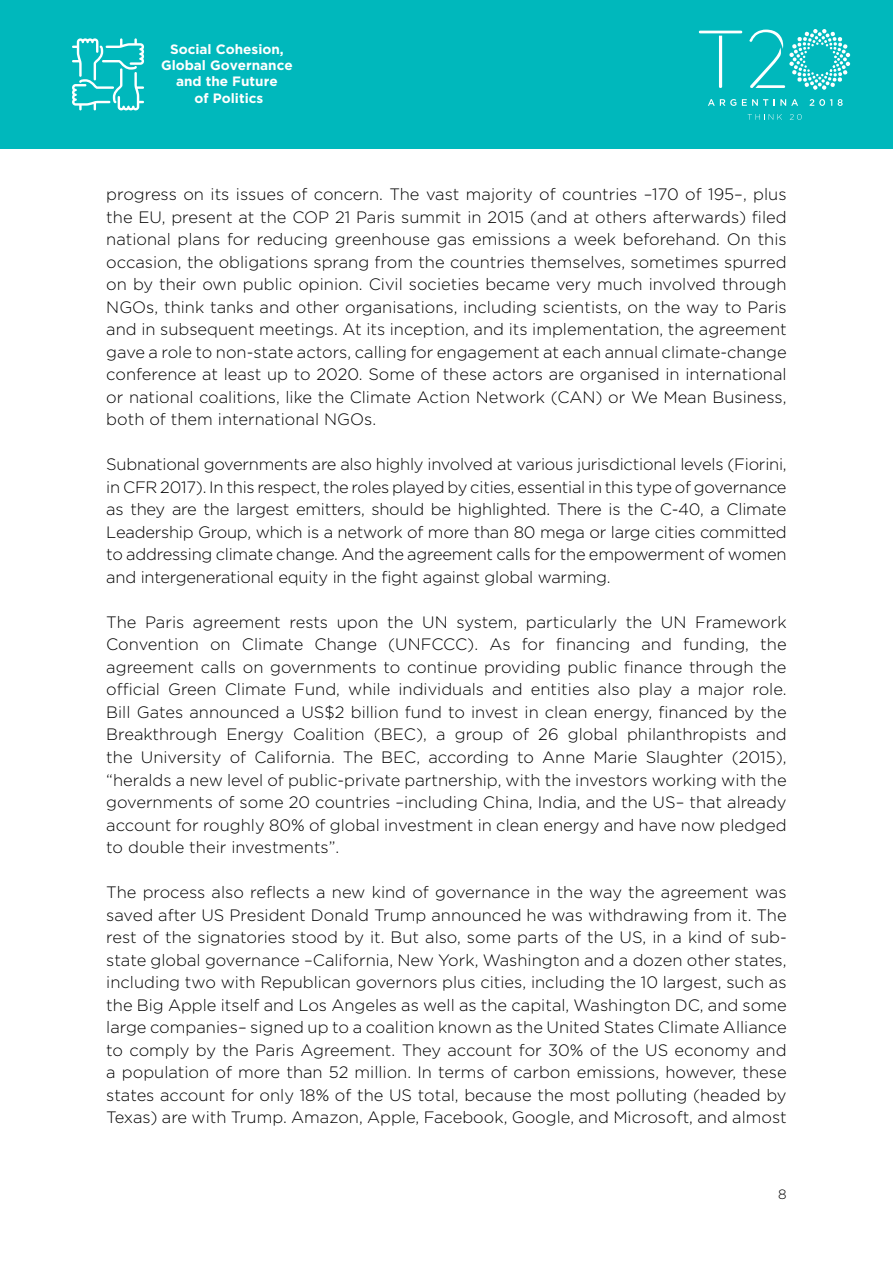
<style>
.page{position:relative;width:893px;height:1263px;background:#fff}
.page>*{position:absolute;margin:0;border:0;box-sizing:border-box;transform-origin:0 0}
.t1{font:300 16.5px/22.5px "Gotham";color:#000;text-align:justify}
.t2{font:700 13.5px/16.2px "Gotham";color:#fff;text-align:center}
.t3{font:300 13.5px "Gotham";color:#000}
</style>
<div class="page">
<div style="left:0;top:0;width:893px;height:149px;background:#00b8bc"></div>
<svg style="left:749px;top:29px;width:101px;height:61px"></svg>
<svg style="left:708px;top:99px;width:28px;height:7px"></svg>
<svg style="left:742px;top:99px;width:26px;height:7px"></svg>
<svg style="left:774px;top:99px;width:24px;height:7px"></svg>
<svg style="left:810px;top:99px;width:22px;height:7px"></svg>
<svg style="left:838px;top:99px;width:5px;height:7px"></svg>
<svg style="left:699px;top:31px;width:43px;height:57px"></svg>
<svg style="left:748px;top:114px;width:34px;height:6px"></svg>
<svg style="left:790px;top:114px;width:12px;height:6px"></svg>
<svg style="left:72px;top:38px;width:72px;height:72px"></svg>
<p class="t2" style="left:161px;top:41px;width:133px">Social Cohesion,<br>Global Governance and the Future<br>of Politics</p>
<p class="t1" style="left:106px;top:183px;width:682px">progress on its issues of concern. The vast majority of countries –170 of 195–, plus the EU, present at the COP 21 Paris summit in 2015 (and at others afterwards) filed national plans for reducing greenhouse gas emissions a week beforehand. On this occasion, the obligations sprang from the countries themselves, sometimes spurred on by their own public opinion. Civil societies became very much involved through NGOs, think tanks and other organisations, including scientists, on the way to Paris and in subsequent meetings. At its inception, and its implementation, the agreement gave a role to non-state actors, calling for engagement at each annual climate-change conference at least up to 2020. Some of these actors are organised in international or national coalitions, like the Climate Action Network (CAN) or We Mean Business, both of them international NGOs.</p>
<p class="t1" style="left:106px;top:453px;width:682px">Subnational governments are also highly involved at various jurisdictional levels (Fiorini, in CFR 2017). In this respect, the roles played by cities, essential in this type of governance as they are the largest emitters, should be highlighted. There is the C-40, a Climate Leadership Group, which is a network of more than 80 mega or large cities committed to addressing climate change. And the agreement calls for the empowerment of women and intergenerational equity in the fight against global warming.</p>
<p class="t1" style="left:106px;top:610px;width:682px">The Paris agreement rests upon the UN system, particularly the UN Framework Convention on Climate Change (UNFCCC). As for financing and funding, the agreement calls on governments to continue providing public finance through the official Green Climate Fund, while individuals and entities also play a major role.<br>Bill Gates announced a US$2 billion fund to invest in clean energy, financed by the Breakthrough Energy Coalition (BEC), a group of 26 global philanthropists and the University of California. The BEC, according to Anne Marie Slaughter (2015), “heralds a new level of public-private partnership, with the investors working with the governments of some 20 countries –including China, India, and the US– that already account for roughly 80% of global investment in clean energy and have now pledged to double their investments”.</p>
<p class="t1" style="left:106px;top:880px;width:682px">The process also reflects a new kind of governance in the way the agreement was saved after US President Donald Trump announced he was withdrawing from it. The rest of the signatories stood by it. But also, some parts of the US, in a kind of sub&shy;state global governance –California, New York, Washington and a dozen other states, including two with Republican governors plus cities, including the 10 largest, such as the Big Apple itself and Los Angeles as well as the capital, Washington DC, and some large companies– signed up to a coalition known as the United States Climate Alliance to comply by the Paris Agreement. They account for 30% of the US economy and a population of more than 52 million. In terms of carbon emissions, however, these states account for only 18% of the US total, because the most polluting (headed by Texas) are with Trump. Amazon, Apple, Facebook, Google, and Microsoft, and almost</p>
<p class="t3" style="left:778px;top:1186px;width:10px">8</p>
</div>
